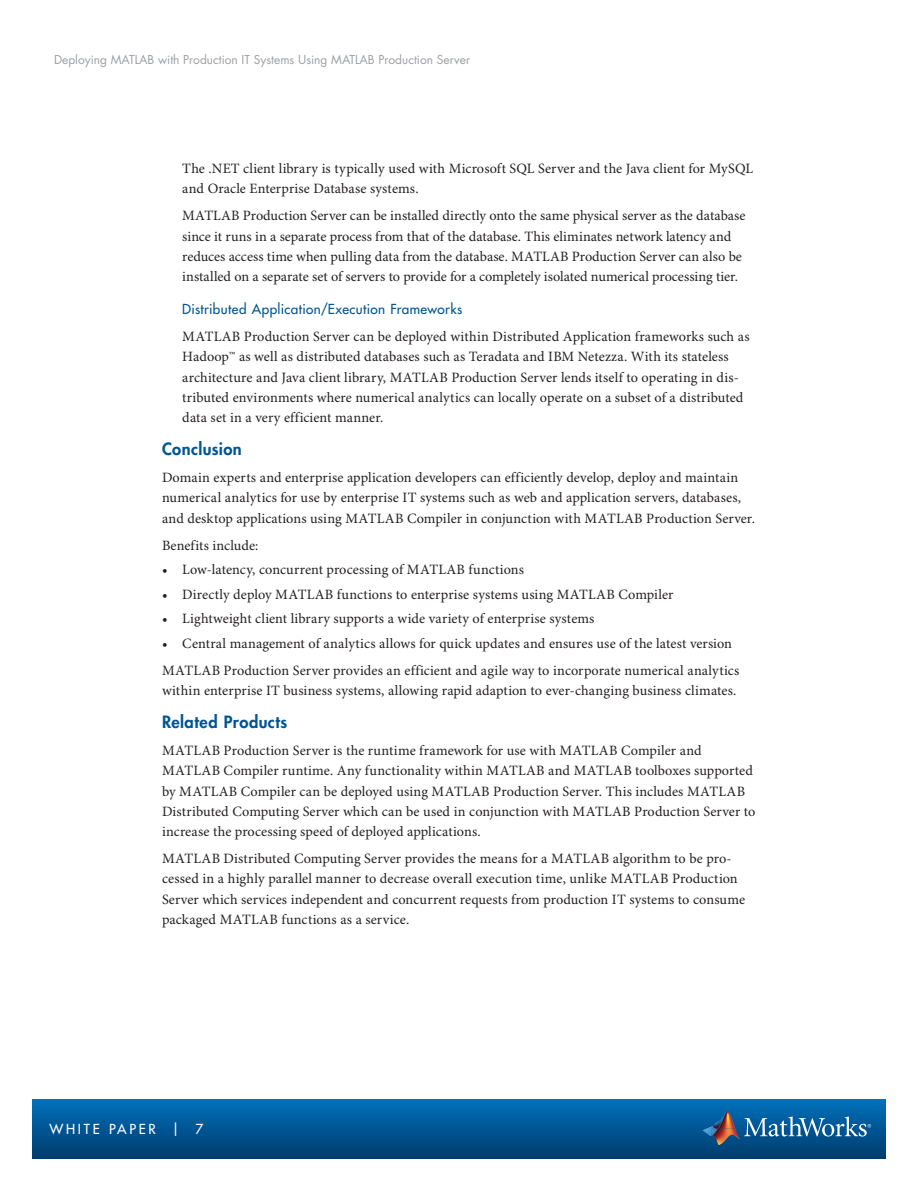
<style>
.page{position:relative;width:918px;height:1188px;background:#fff}
.page>*{position:absolute;margin:0;border:0;box-sizing:border-box;transform-origin:0 0}
.Subhead_Level_1{font:800 16.5px "Futura Std";letter-spacing:.025em;color:#005594}
.Body_Copy{font:14.25px/20.2px "Minion Pro";letter-spacing:.005em;color:#231f20}
.Subhead_Level_2{font:500 13.5px "Futura Std";letter-spacing:.03em;color:#005594}
.t1{font:500 13.5px "Futura Std";letter-spacing:.2em;color:#fff}
.t2{font:12px "Futura Std";color:#9d9fa2}
</style>
<div class="page">
<div style="left:32px;top:1099px;width:854px;height:59px;background:linear-gradient(to bottom,#0071bc,#003d6d)"></div>
<img style="left:712px;top:1112px;width:23px;height:16px">
<svg style="left:703px;top:1127px;width:9px;height:9px"></svg>
<img style="left:712px;top:1128px;width:27px;height:17px">
<svg style="left:744px;top:1116px;width:127px;height:21px;background:#3f81b1"></svg>
<p class="t2" style="left:54px;top:52px;width:418px">Deploying MATLAB with Production IT Systems Using MATLAB Production Server</p>
<p class="Body_Copy" style="left:182px;top:159px;width:572px">The .NET client library is typically used with Microsoft SQL Server and the Java client for MySQL and Oracle Enterprise Database systems.</p>
<p class="Body_Copy" style="left:182px;top:206px;width:565px">MATLAB Production Server can be installed directly onto the same physical server as the database since it runs in a separate process from that of the database. This eliminates network latency and reduces access time when pulling data from the database. MATLAB Production Server can also be installed on a separate set of servers to provide for a completely isolated numerical processing tier.</p>
<p class="Subhead_Level_2" style="left:182px;top:301px;width:281px">Distributed Application/Execution Frameworks</p>
<p class="Body_Copy" style="left:182px;top:327px;width:569px">MATLAB Production Server can be deployed within Distributed Application frameworks such as Hadoop™ as well as distributed databases such as Teradata and IBM Netezza. With its stateless architecture and Java client library, MATLAB Production Server lends itself to operating in dis&shy;tributed environments where numerical analytics can locally operate on a subset of a distributed data set in a very efficient manner.</p>
<p class="Subhead_Level_1" style="left:162px;top:439px;width:81px">Conclusion</p>
<p class="Body_Copy" style="left:162px;top:468px;width:595px">Domain experts and enterprise application developers can efficiently develop, deploy and maintain numerical analytics for use by enterprise IT systems such as web and application servers, databases, and desktop applications using MATLAB Compiler in conjunction with MATLAB Production Server.</p>
<p class="Body_Copy" style="left:162px;top:535px;width:98px">Benefits include:</p>
<p class="Body_Copy" style="left:162px;top:560px;width:364px">• Low-latency, concurrent processing of MATLAB functions</p>
<p class="Body_Copy" style="left:162px;top:585px;width:513px">• Directly deploy MATLAB functions to enterprise systems using MATLAB Compiler</p>
<p class="Body_Copy" style="left:162px;top:609px;width:434px">• Lightweight client library supports a wide variety of enterprise systems</p>
<p class="Body_Copy" style="left:162px;top:634px;width:571px">• Central management of analytics allows for quick updates and ensures use of the latest version</p>
<p class="Body_Copy" style="left:162px;top:661px;width:579px">MATLAB Production Server provides an efficient and agile way to incorporate numerical analytics within enterprise IT business systems, allowing rapid adaption to ever-changing business climates.</p>
<p class="Subhead_Level_1" style="left:162px;top:712px;width:127px">Related Products</p>
<p class="Body_Copy" style="left:162px;top:741px;width:595px">MATLAB Production Server is the runtime framework for use with MATLAB Compiler and MATLAB Compiler runtime. Any functionality within MATLAB and MATLAB toolboxes supported by MATLAB Compiler can be deployed using MATLAB Production Server. This includes MATLAB Distributed Computing Server which can be used in conjunction with MATLAB Production Server to increase the processing speed of deployed applications.</p>
<p class="Body_Copy" style="left:162px;top:849px;width:585px">MATLAB Distributed Computing Server provides the means for a MATLAB algorithm to be pro&shy;cessed in a highly parallel manner to decrease overall execution time, unlike MATLAB Production Server which services independent and concurrent requests from production IT systems to consume packaged MATLAB functions as a service.</p>
<p class="t1" style="left:50px;top:1121px;width:155px">WHITE PAPER | 7</p>
</div>
